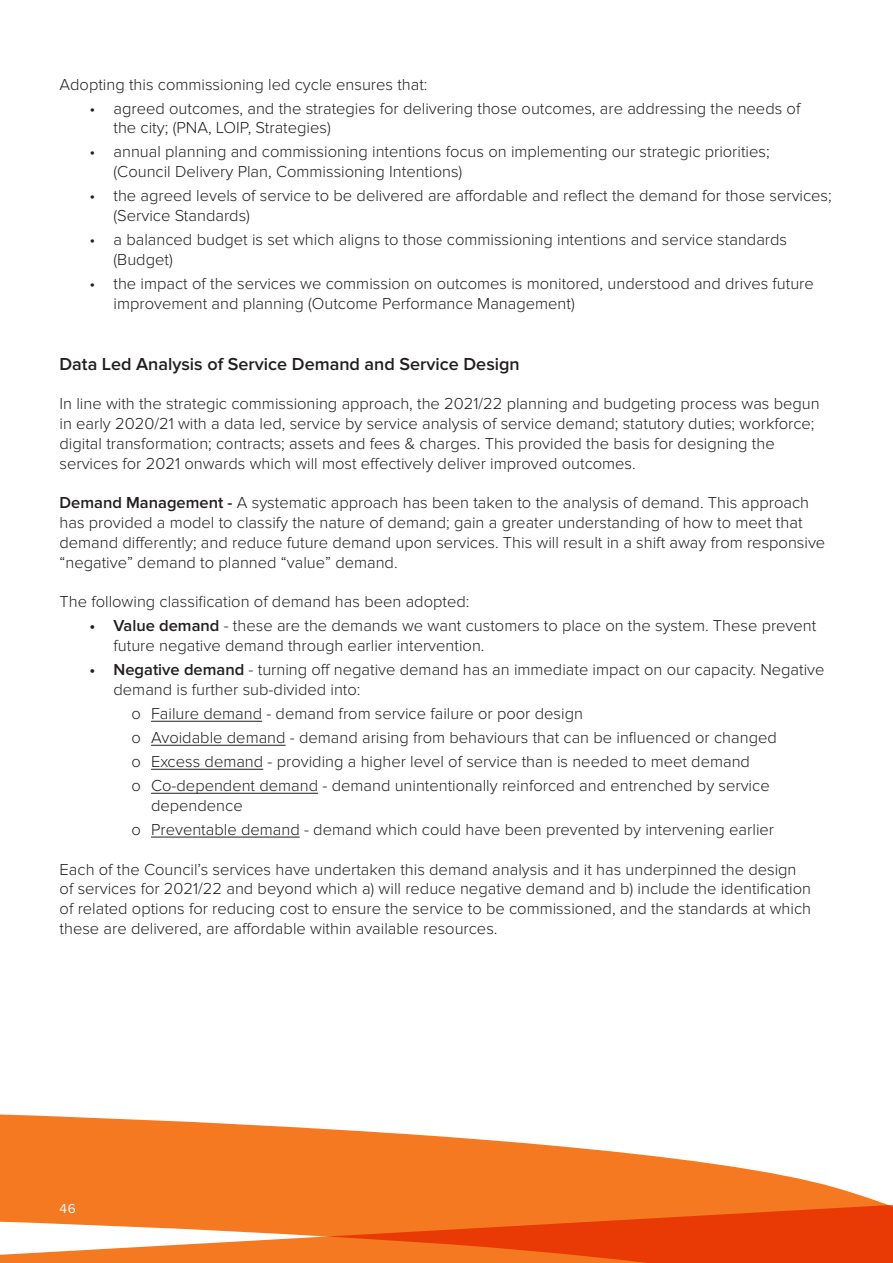
<style>
.page{position:relative;width:893px;height:1263px;background:#fff}
.page>*{position:absolute;margin:0;border:0;box-sizing:border-box;transform-origin:0 0}
.t1{font:600 18px "Proxima Nova";color:#231f20}
.t2{font:300 16.5px/19.8px "Proxima Nova";color:#231f20}
.t3{font:13.5px "Proxima Nova";color:#fff}
.s1{font-weight:600}
</style>
<div class="page">
<svg style="left:0;top:720px;width:893px;height:543px"></svg>
<p class="t2" style="left:60px;top:74px;width:369px">Adopting this commissioning led cycle ensures that:</p>
<p class="t2" style="left:114px;top:98px;width:688px;text-indent:-24px">• agreed outcomes, and the strategies for delivering those outcomes, are addressing the needs of the city; (PNA, LOIP, Strategies)</p>
<p class="t2" style="left:114px;top:142px;width:658px;text-indent:-24px">• annual planning and commissioning intentions focus on implementing our strategic priorities; (Council Delivery Plan, Commissioning Intentions)</p>
<p class="t2" style="left:114px;top:186px;width:720px;text-indent:-24px">• the agreed levels of service to be delivered are affordable and reflect the demand for those services; (Service Standards)</p>
<p class="t2" style="left:114px;top:230px;width:675px;text-indent:-24px">• a balanced budget is set which aligns to those commissioning intentions and service standards (Budget)</p>
<p class="t2" style="left:114px;top:274px;width:702px;text-indent:-24px">• the impact of the services we commission on outcomes is monitored, understood and drives future improvement and planning (Outcome Performance Management)</p>
<p class="t1" style="left:60px;top:353px;width:462px">Data Led Analysis of Service Demand and Service Design</p>
<p class="t2" style="left:60px;top:394px;width:762px">In line with the strategic commissioning approach, the 2021/22 planning and budgeting process was begun in early 2020/21 with a data led, service by service analysis of service demand; statutory duties; workforce; digital transformation; contracts; assets and fees &amp; charges. This provided the basis for designing the services for 2021 onwards which will most effectively deliver improved outcomes.</p>
<p class="t2" style="left:60px;top:493px;width:767px"><span class="s1">Demand Management -</span> A systematic approach has been taken to the analysis of demand. This approach has provided a model to classify the nature of demand; gain a greater understanding of how to meet that demand differently; and reduce future demand upon services. This will result in a shift away from responsive “negative” demand to planned “value” demand.</p>
<p class="t2" style="left:60px;top:592px;width:411px">The following classification of demand has been adopted:</p>
<p class="t2" style="left:114px;top:616px;width:704px;text-indent:-24px"><span class="s1">• Value demand</span> - these are the demands we want customers to place on the system. These prevent future negative demand through earlier intervention.</p>
<p class="t2" style="left:114px;top:660px;width:713px;text-indent:-24px"><span class="s1">• Negative demand</span> - turning off negative demand has an immediate impact on our capacity. Negative demand is further sub-divided into:</p>
<p class="t2" style="left:132px;top:702px;width:647px;line-height:24px">o Failure demand - demand from service failure or poor design<br>o Avoidable demand - demand arising from behaviours that can be influenced or changed o Excess demand - providing a higher level of service than is needed to meet demand<br>o Co-dependent demand - demand unintentionally reinforced and entrenched by service</p>
<p class="t2" style="left:132px;top:794px;width:644px;line-height:24px;text-indent:19px">dependence<br>o Preventable demand - demand which could have been prevented by intervening earlier</p>
<p class="t2" style="left:60px;top:859px;width:753px">Each of the Council’s services have undertaken this demand analysis and it has underpinned the design of services for 2021/22 and beyond which a) will reduce negative demand and b) include the identification of related options for reducing cost to ensure the service to be commissioned, and the standards at which these are delivered, are affordable within available resources.</p>
<p class="t3" style="left:60px;top:1201px;width:18px">46</p>
</div>
